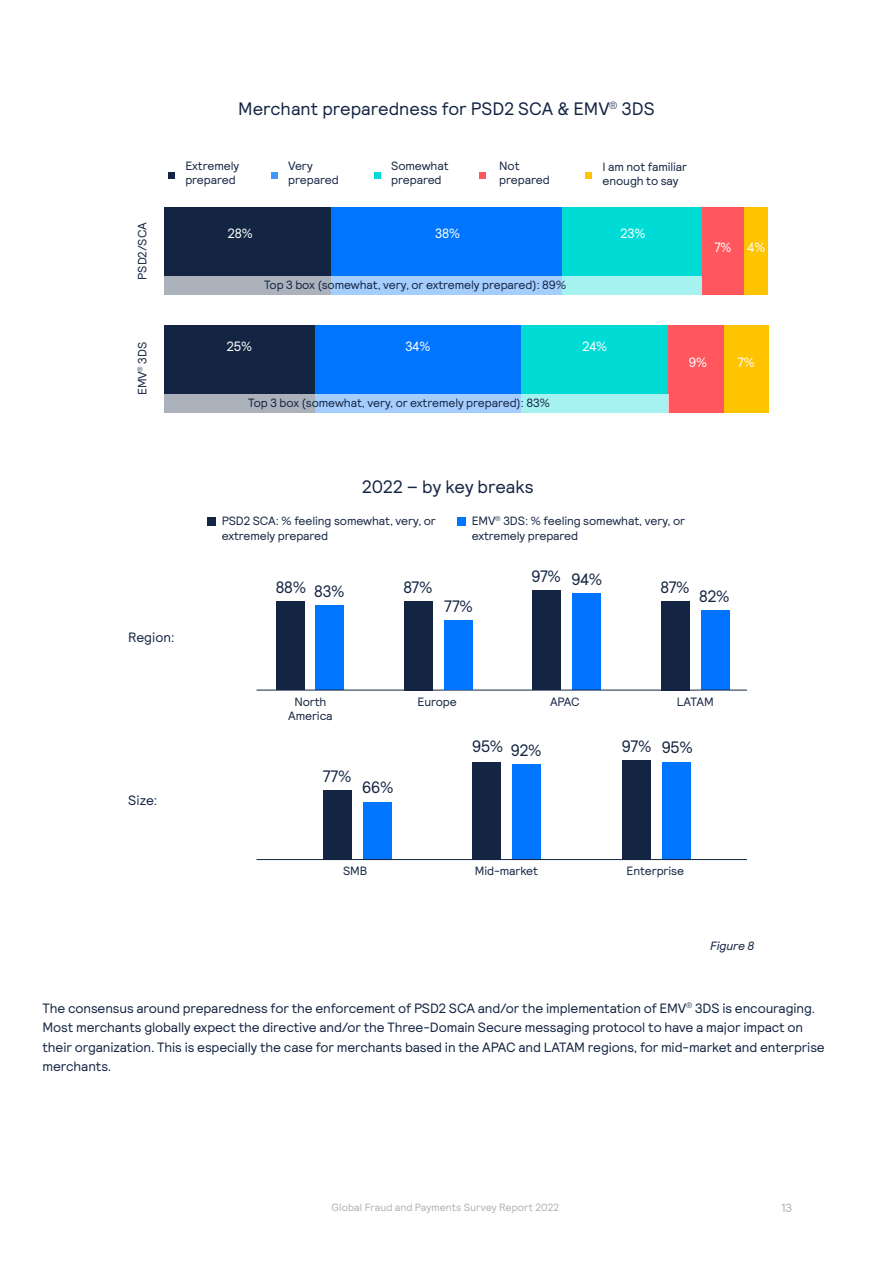
<style>
.page{position:relative;width:893px;height:1263px;background:#fff}
.page>*{position:absolute;margin:0;border:0;box-sizing:border-box;transform-origin:0 0}
.t1{font:18px "Relative Pro";color:#142543}
.t2{font:16.5px "Relative Faux Pro";letter-spacing:-.01em;color:#142543}
.t3{font:13.5px/19.5px "Relative Pro";letter-spacing:-.01em;color:#142543}
.t4{font:13.5px "Relative Faux Pro";letter-spacing:-.01em;color:#fff}
.t5{font:12px "Relative Pro";letter-spacing:-.01em;color:#142543}
.t6{font:italic 12px "Relative Pro";letter-spacing:-.01em;color:#142543}
.t7{font:12px "Relative Pro";color:#b1b0b2}
.t8{font:10.5px "Relative Pro";color:#b1b0b2}
</style>
<div class="page">
<div style="left:585px;top:172px;width:7px;height:7px;background:#ffc400"></div>
<div style="left:479px;top:172px;width:7px;height:6px;background:#ff575d"></div>
<div style="left:374px;top:172px;width:7px;height:6px;background:#00dcd5"></div>
<div style="left:168px;top:172px;width:7px;height:6px;background:#142543"></div>
<div style="left:457px;top:517px;width:9px;height:9px;background:#0075ff"></div>
<div style="left:207px;top:517px;width:9px;height:8px;background:#142543"></div>
<div style="left:271px;top:172px;width:7px;height:6px;background:#4097ff"></div>
<div style="left:164px;top:325px;width:151px;height:88px;background:#142543"></div>
<div style="left:315px;top:325px;width:206px;height:88px;background:#0075ff"></div>
<div style="left:521px;top:325px;width:148px;height:88px;background:#00dcd5"></div>
<div style="left:669px;top:325px;width:55px;height:88px;background:#ff575d"></div>
<div style="left:724px;top:325px;width:44px;height:88px;background:#ffc400"></div>
<div style="left:164px;top:208px;width:167px;height:87px;background:#142543"></div>
<div style="left:331px;top:208px;width:232px;height:87px;background:#0075ff"></div>
<div style="left:563px;top:208px;width:139px;height:87px;background:#00dcd5"></div>
<div style="left:702px;top:207px;width:42px;height:88px;background:#ff575d"></div>
<div style="left:744px;top:208px;width:24px;height:87px;background:#ffc400"></div>
<svg style="left:164px;top:276px;width:538px;height:19px;background:#a7cee6"></svg>
<svg style="left:164px;top:395px;width:504px;height:18px;background:#a7cfe6"></svg>
<div style="left:661px;top:601px;width:28px;height:89px;background:#142543"></div>
<div style="left:701px;top:610px;width:28px;height:80px;background:#0074ff"></div>
<div style="left:532px;top:591px;width:29px;height:99px;background:#142543"></div>
<div style="left:572px;top:593px;width:29px;height:97px;background:#0074ff"></div>
<div style="left:404px;top:601px;width:29px;height:89px;background:#142543"></div>
<div style="left:276px;top:601px;width:28px;height:89px;background:#142543"></div>
<div style="left:315px;top:606px;width:29px;height:84px;background:#0075ff"></div>
<hr style="left:257px;top:690px;width:490px;height:1px;background:#142543">
<div style="left:444px;top:620px;width:29px;height:70px;background:#0075ff"></div>
<div style="left:622px;top:760px;width:29px;height:99px;background:#142543"></div>
<div style="left:662px;top:762px;width:29px;height:97px;background:#0075ff"></div>
<div style="left:472px;top:762px;width:29px;height:97px;background:#142543"></div>
<div style="left:512px;top:764px;width:29px;height:95px;background:#0075ff"></div>
<div style="left:323px;top:790px;width:29px;height:69px;background:#142543"></div>
<div style="left:363px;top:802px;width:29px;height:57px;background:#0075ff"></div>
<hr style="left:257px;top:859px;width:490px;height:1px;background:#142543">
<p class="t1" style="left:238px;top:98px;width:418px">Merchant preparedness for PSD2 SCA &amp; EMV<sup>®</sup> 3DS</p>
<p class="t5" style="left:185px;top:159px;width:55px">Extremely</p>
<p class="t5" style="left:288px;top:159px;width:26px">Very</p>
<p class="t5" style="left:391px;top:159px;width:59px">Somewhat</p>
<p class="t5" style="left:499px;top:159px;width:22px">Not</p>
<p class="t5" style="left:603px;top:160px;width:86px">I am not familiar</p>
<p class="t5" style="left:185px;top:173px;width:52px">prepared</p>
<p class="t5" style="left:288px;top:173px;width:52px">prepared</p>
<p class="t5" style="left:391px;top:173px;width:52px">prepared</p>
<p class="t5" style="left:499px;top:173px;width:52px">prepared</p>
<p class="t5" style="left:603px;top:174px;width:78px">enough to say</p>
<p class="t5" style="left:135px;top:280px;width:59px;rotate:-90deg">PSD2/SCA</p>
<p class="t4" style="left:228px;top:226px;width:26px">28%</p>
<p class="t4" style="left:435px;top:226px;width:26px">38%</p>
<p class="t4" style="left:620px;top:226px;width:26px">23%</p>
<p class="t5" style="left:264px;top:278px;width:304px">Top 3 box (somewhat, very, or extremely prepared): 89%</p>
<p class="t4" style="left:714px;top:240px;width:19px">7%</p>
<p class="t4" style="left:747px;top:240px;width:20px">4%</p>
<p class="t5" style="left:135px;top:395px;width:55px;rotate:-90deg">EMV<sup>®</sup> 3DS</p>
<p class="t4" style="left:227px;top:339px;width:27px">25%</p>
<p class="t4" style="left:405px;top:339px;width:27px">34%</p>
<p class="t4" style="left:582px;top:339px;width:26px">24%</p>
<p class="t5" style="left:248px;top:396px;width:303px">Top 3 box (somewhat, very, or extremely prepared): 83%</p>
<p class="t4" style="left:689px;top:355px;width:20px">9%</p>
<p class="t4" style="left:737px;top:355px;width:19px">7%</p>
<p class="t3" style="left:128px;top:628px;width:48px">Region:</p>
<p class="t3" style="left:128px;top:791px;width:31px">Size:</p>
<p class="t1" style="left:362px;top:476px;width:173px">2022 – by key breaks</p>
<p class="t5" style="left:222px;top:514px;width:216px">PSD2 SCA: % feeling somewhat, very, or</p>
<p class="t5" style="left:472px;top:514px;width:215px">EMV<sup>®</sup> 3DS: % feeling somewhat, very, or</p>
<p class="t5" style="left:222px;top:528px;width:108px">extremely prepared</p>
<p class="t5" style="left:472px;top:528px;width:108px">extremely prepared</p>
<p class="t2" style="left:661px;top:578px;width:31px">87%</p>
<p class="t2" style="left:531px;top:568px;width:72px">97% 94%</p>
<p class="t2" style="left:403px;top:577px;width:31px">87%</p>
<p class="t2" style="left:276px;top:580px;width:70px">88% 83%</p>
<p class="t2" style="left:444px;top:597px;width:30px">77%</p>
<p class="t2" style="left:699px;top:586px;width:32px">82%</p>
<p class="t5" style="left:294px;top:695px;width:34px">North</p>
<p class="t5" style="left:417px;top:695px;width:41px">Europe</p>
<p class="t5" style="left:550px;top:695px;width:31px">APAC</p>
<p class="t5" style="left:677px;top:695px;width:38px">LATAM</p>
<p class="t5" style="left:288px;top:709px;width:46px">America</p>
<p class="t2" style="left:472px;top:739px;width:71px">95% 92%</p>
<p class="t2" style="left:622px;top:737px;width:73px">97% 95%</p>
<p class="t2" style="left:323px;top:767px;width:30px">77%</p>
<p class="t2" style="left:362px;top:778px;width:33px">66%</p>
<p class="t5" style="left:343px;top:864px;width:26px">SMB</p>
<p class="t5" style="left:475px;top:864px;width:65px">Mid-market</p>
<p class="t5" style="left:627px;top:864px;width:59px">Enterprise</p>
<p class="t6" style="left:710px;top:939px;width:46px">Figure 8</p>
<p class="t3" style="left:43px;top:998px;width:784px">The consensus around preparedness for the enforcement of PSD2 SCA and/or the implementation of EMV<sup>®</sup> 3DS is encouraging.<br>Most merchants globally expect the directive and/or the Three-Domain Secure messaging protocol to have a major impact on their organization. This is especially the case for merchants based in the APAC and LATAM regions, for mid-market and enterprise merchants.</p>
<p class="t8" style="left:332px;top:1201px;width:229px">Global Fraud and Payments Survey Report 2022</p>
<p class="t7" style="left:781px;top:1201px;width:12px">13</p>
</div>
